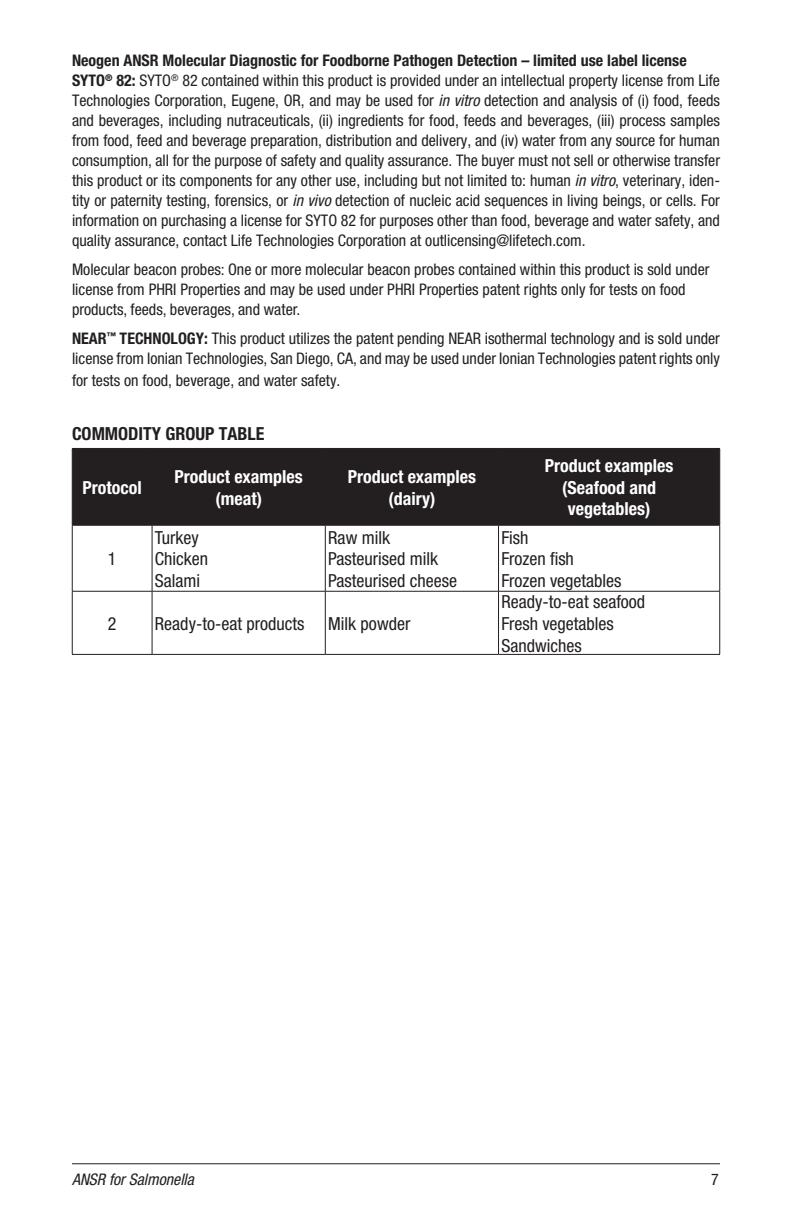
<style>
.page{position:relative;width:792px;height:1224px;background:#fff}
.page>*{position:absolute;margin:0;border:0;box-sizing:border-box;transform-origin:0 0}
.t1{font:condensed 18px "Helvetica Neue";color:#231f20}
.t2{font:700 condensed 18px/21.6px "Helvetica Neue";color:#fff;text-align:center}
.t3{font:700 condensed 18px "Helvetica Neue";color:#231f20}
.t4{font:condensed 16px/20px "Helvetica Neue";color:#231f20}
.t5{font:700 condensed 16px "Helvetica Neue";color:#231f20}
.t6{font:italic condensed 16px "Helvetica Neue";color:#231f20}
.s1{font-weight:700}
.s2{font-style:italic}
</style>
<div class="page">
<hr style="left:72px;top:1163px;width:648px;height:1px;background:#231f20">
<div style="left:73px;top:449px;width:646px;height:76px;background:#231f20"></div>
<hr style="left:72px;top:448px;width:80px;height:1px;background:#231f20">
<hr style="left:72px;top:449px;width:1px;height:76px;background:#231f20">
<hr style="left:152px;top:448px;width:173px;height:1px;background:#231f20">
<hr style="left:152px;top:449px;width:1px;height:76px;background:#231f20">
<hr style="left:325px;top:448px;width:174px;height:1px;background:#231f20">
<hr style="left:325px;top:449px;width:1px;height:76px;background:#231f20">
<hr style="left:499px;top:448px;width:221px;height:1px;background:#231f20">
<hr style="left:498px;top:449px;width:1px;height:76px;background:#231f20">
<hr style="left:719px;top:449px;width:1px;height:76px;background:#231f20">
<hr style="left:72px;top:525px;width:80px;height:1px;background:#231f20">
<hr style="left:72px;top:525px;width:1px;height:66px;background:#231f20">
<hr style="left:152px;top:525px;width:173px;height:1px;background:#231f20">
<hr style="left:152px;top:525px;width:1px;height:66px;background:#231f20">
<hr style="left:325px;top:525px;width:174px;height:1px;background:#231f20">
<hr style="left:325px;top:525px;width:1px;height:66px;background:#231f20">
<hr style="left:499px;top:525px;width:221px;height:1px;background:#231f20">
<hr style="left:498px;top:525px;width:1px;height:66px;background:#231f20">
<hr style="left:719px;top:525px;width:1px;height:66px;background:#231f20">
<hr style="left:72px;top:591px;width:80px;height:1px;background:#231f20">
<hr style="left:72px;top:592px;width:1px;height:62px;background:#231f20">
<hr style="left:152px;top:591px;width:173px;height:1px;background:#231f20">
<hr style="left:152px;top:592px;width:1px;height:62px;background:#231f20">
<hr style="left:325px;top:591px;width:174px;height:1px;background:#231f20">
<hr style="left:325px;top:592px;width:1px;height:62px;background:#231f20">
<hr style="left:499px;top:591px;width:221px;height:1px;background:#231f20">
<hr style="left:498px;top:592px;width:1px;height:62px;background:#231f20">
<hr style="left:719px;top:592px;width:1px;height:62px;background:#231f20">
<hr style="left:72px;top:654px;width:80px;height:1px;background:#231f20">
<hr style="left:152px;top:654px;width:173px;height:1px;background:#231f20">
<hr style="left:325px;top:654px;width:174px;height:1px;background:#231f20">
<hr style="left:499px;top:654px;width:221px;height:1px;background:#231f20">
<p class="t5" style="left:72px;top:51px;width:616px">Neogen ANSR Molecular Diagnostic for Foodborne Pathogen Detection – limited use label license</p>
<p class="t4" style="left:72px;top:71px;width:650px;text-align:justify"><span class="s1">SYTO</span><sup>®</sup> <span class="s1">82:</span> SYTO<sup>®</sup> 82 contained within this product is provided under an intellectual property license from Life Technologies Corporation, Eugene, OR, and may be used for <span class="s2">in vitro</span> detection and analysis of (i) food, feeds and beverages, including nutraceuticals, (ii) ingredients for food, feeds and beverages, (iii) process samples from food, feed and beverage preparation, distribution and delivery, and (iv) water from any source for human consumption, all for the purpose of safety and quality assurance. The buyer must not sell or otherwise transfer this product or its components for any other use, including but not limited to: human <span class="s2">in vitro</span>, veterinary, iden&shy;tity or paternity testing, forensics, or <span class="s2">in vivo</span> detection of nucleic acid sequences in living beings, or cells. For information on purchasing a license for SYTO 82 for purposes other than food, beverage and water safety, and quality assurance, contact Life Technologies Corporation at outlicensing@lifetech.com.</p>
<p class="t4" style="left:72px;top:260px;width:639px">Molecular beacon probes: One or more molecular beacon probes contained within this product is sold under license from PHRI Properties and may be used under PHRI Properties patent rights only for tests on food products, feeds, beverages, and water.</p>
<p class="t4" style="left:72px;top:329px;width:650px"><span class="s1">NEAR</span><sup>™</sup> <span class="s1">TECHNOLOGY:</span> This product utilizes the patent pending NEAR isothermal technology and is sold under license from Ionian Technologies, San Diego, CA, and may be used under Ionian Technologies patent rights only</p>
<p class="t4" style="left:72px;top:371px;width:270px">for tests on food, beverage, and water safety.</p>
<p class="t3" style="left:72px;top:423px;width:194px">COMMODITY GROUP TABLE</p>
<p class="t2" style="left:83px;top:476px;width:61px">Protocol</p>
<p class="t2" style="left:175px;top:466px;width:130px">Product examples (meat)</p>
<p class="t2" style="left:348px;top:466px;width:130px">Product examples (dairy)</p>
<p class="t2" style="left:545px;top:455px;width:130px">Product examples (Seafood and vegetables)</p>
<p class="t1" style="left:108px;top:549px;width:10px">1</p>
<p class="t1" style="left:155px;top:527px;width:45px">Turkey</p>
<p class="t1" style="left:155px;top:549px;width:55px">Chicken</p>
<p class="t1" style="left:155px;top:570px;width:47px">Salami</p>
<p class="t1" style="left:328px;top:527px;width:63px">Raw milk</p>
<p class="t1" style="left:328px;top:549px;width:111px">Pasteurised milk</p>
<p class="t1" style="left:328px;top:570px;width:130px">Pasteurised cheese</p>
<p class="t1" style="left:501px;top:527px;width:29px">Fish</p>
<p class="t1" style="left:501px;top:549px;width:74px">Frozen fish</p>
<p class="t1" style="left:501px;top:570px;width:122px">Frozen vegetables</p>
<p class="t1" style="left:108px;top:613px;width:10px">2</p>
<p class="t1" style="left:155px;top:613px;width:151px">Ready-to-eat products</p>
<p class="t1" style="left:328px;top:613px;width:84px">Milk powder</p>
<p class="t1" style="left:501px;top:592px;width:145px">Ready-to-eat seafood</p>
<p class="t1" style="left:501px;top:613px;width:114px">Fresh vegetables</p>
<p class="t1" style="left:501px;top:635px;width:82px">Sandwiches</p>
<p class="t6" style="left:72px;top:1170px;width:124px">ANSR for Salmonella</p>
<p class="t4" style="left:711px;top:1170px;width:9px">7</p>
</div>
